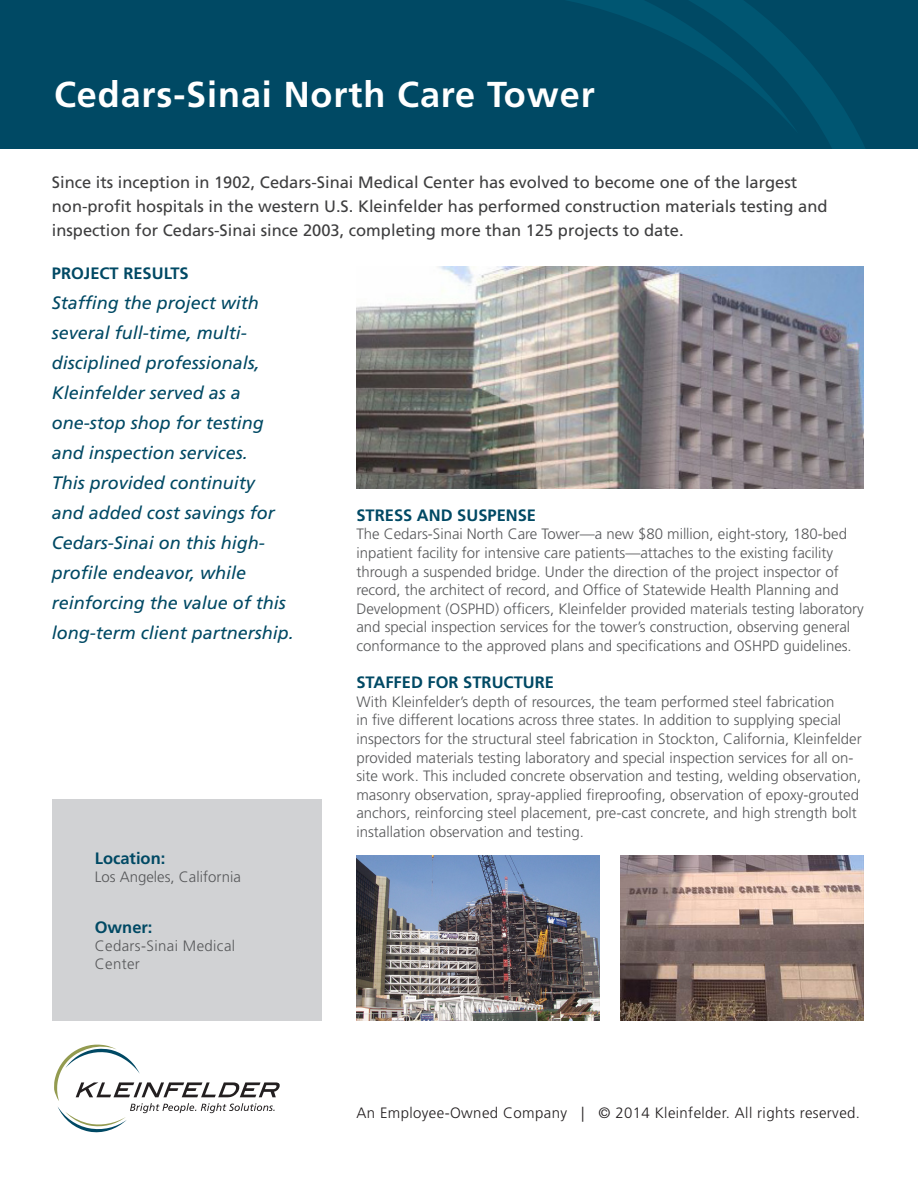
<style>
.page{position:relative;width:918px;height:1188px;background:#fff}
.page>*{position:absolute;margin:0;border:0;box-sizing:border-box;transform-origin:0 0}
.t1{font:700 36px "Frutiger";letter-spacing:.025em;color:#fff}
.t2{font:italic 18px/30px "Frutiger";color:#004964}
.t3{font:16.5px/24px "Frutiger";color:#3e3e3f}
.t4{font:700 16.5px "Frutiger";color:#004964}
.t5{font:300 15px/18.6px "Frutiger";color:#57585a}
.t6{font:300 15px "Frutiger";letter-spacing:.025em;color:#231f20}
.t7{font:300 15px/18px "Frutiger";letter-spacing:.025em;color:#57585a}
</style>
<div class="page">
<div style="left:52px;top:799px;width:270px;height:222px;background:#d1d2d4"></div>
<div style="left:0;top:0;width:918px;height:148px;background:#004964"></div>
<svg style="left:799px;top:51px;width:66px;height:97px"></svg>
<svg style="left:568px;top:0;width:231px;height:129px"></svg>
<svg style="left:54px;top:1044px;width:226px;height:89px"></svg>
<img style="left:356px;top:266px;width:508px;height:222px">
<img style="left:621px;top:856px;width:243px;height:164px">
<img style="left:356px;top:856px;width:244px;height:164px">
<p class="t1" style="left:54px;top:73px;width:542px">Cedars-Sinai North Care Tower</p>
<p class="t3" style="left:52px;top:170px;width:777px">Since its inception in 1902, Cedars-Sinai Medical Center has evolved to become one of the largest non-profit hospitals in the western U.S. Kleinfelder has performed construction materials testing and inspection for Cedars-Sinai since 2003, completing more than 125 projects to date.</p>
<p class="t4" style="left:52px;top:263px;width:138px">PROJECT RESULTS</p>
<p class="t2" style="left:52px;top:287px;width:244px">Staffing the project with several full-time, multi&shy;disciplined professionals,<br>Kleinfelder served as a one-stop shop for testing and inspection services.<br>This provided continuity<br>and added cost savings for<br>Cedars-Sinai on this high&shy;profile endeavor, while reinforcing the value of this long-term client partnership.</p>
<p class="t4" style="left:95px;top:848px;width:72px">Location:</p>
<p class="t5" style="left:95px;top:867px;width:148px">Los Angeles, California</p>
<p class="t4" style="left:95px;top:918px;width:59px">Owner:</p>
<p class="t7" style="left:95px;top:937px;width:142px">Cedars-Sinai Medical<br>Center</p>
<p class="t4" style="left:356px;top:505px;width:181px">STRESS AND SUSPENSE</p>
<p class="t5" style="left:356px;top:525px;width:509px">The Cedars-Sinai North Care Tower—a new $80 million, eight-story, 180-bed inpatient facility for intensive care patients—attaches to the existing facility through a suspended bridge. Under the direction of the project inspector of record, the architect of record, and Office of Statewide Health Planning and Development (OSPHD) officers, Kleinfelder provided materials testing laboratory and special inspection services for the tower’s construction, observing general conformance to the approved plans and specifications and OSHPD guidelines.</p>
<p class="t4" style="left:356px;top:673px;width:199px">STAFFED FOR STRUCTURE</p>
<p class="t5" style="left:356px;top:693px;width:507px">With Kleinfelder’s depth of resources, the team performed steel fabrication<br>in five different locations across three states. In addition to supplying special inspectors for the structural steel fabrication in Stockton, California, Kleinfelder provided materials testing laboratory and special inspection services for all on&shy;site work. This included concrete observation and testing, welding observation, masonry observation, spray-applied fireproofing, observation of epoxy-grouted anchors, reinforcing steel placement, pre-cast concrete, and high strength bolt installation observation and testing.</p>
<p class="t6" style="left:356px;top:1105px;width:505px">An Employee-Owned Company | © 2014 Kleinfelder. All rights reserved.</p>
</div>
